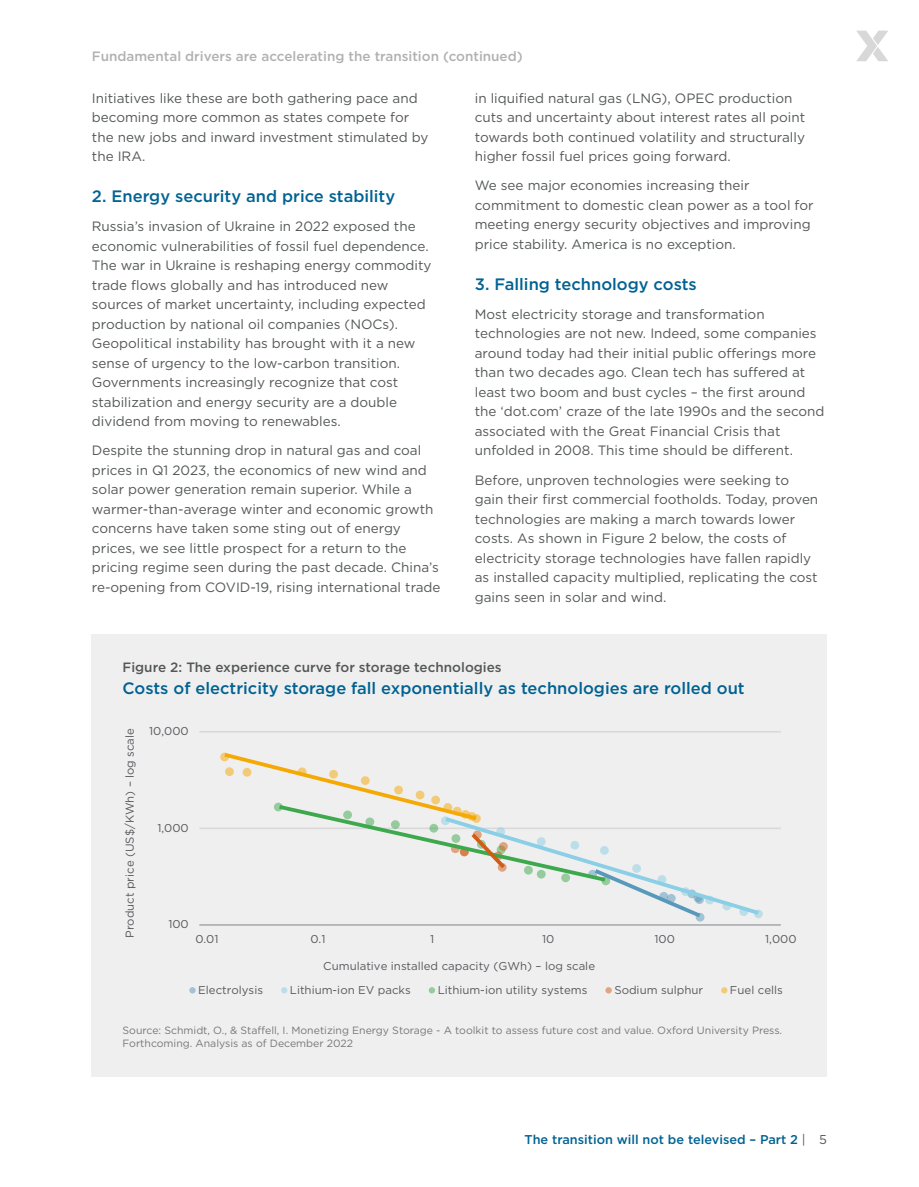
<style>
.page{position:relative;width:919px;height:1187px;background:#fff}
.page>*{position:absolute;margin:0;border:0;box-sizing:border-box;transform-origin:0 0}
.t1{font:500 16.5px "Gotham";color:#006293}
.t2{font:13.5px/19.5px "Gotham";color:#545758}
.t3{font:500 13.5px "Gotham";color:#b2b1b1}
.t4{font:500 13.5px "Gotham";color:#545758}
.t5{font:500 12.75px "Gotham";color:#006293}
.t6{font:11.4px "Gotham";color:#55585c}
.t7{font:10.5px/13.5px "Gotham";color:#76777a}
.s1{font-weight:400;color:#545758}
</style>
<div class="page">
<svg style="left:856px;top:31px;width:32px;height:30px"></svg>
<div style="left:92px;top:634px;width:735px;height:442px;background:#f0efef"></div>
<hr style="left:199px;top:731px;width:581px;height:1px;background:#d9d9d9">
<hr style="left:199px;top:827px;width:581px;height:2px;background:#d9d9d9">
<hr style="left:199px;top:924px;width:581px;height:1px;background:#969a9f">
<div style="left:189px;top:987px;width:7px;height:6px;background:#a3c3d4;border-radius:50%"></div>
<svg style="left:281px;top:987px;width:6px;height:6px"></svg>
<div style="left:428px;top:987px;width:7px;height:6px;background:#96cb9d;border-radius:50%"></div>
<svg style="left:605px;top:987px;width:6px;height:6px"></svg>
<svg style="left:721px;top:987px;width:6px;height:6px"></svg>
<svg style="left:220px;top:752px;width:543px;height:168px"></svg>
<p class="t3" style="left:92px;top:48px;width:432px">Fundamental drivers are accelerating the transition (continued)</p>
<p class="t2" style="left:92px;top:88px;width:338px">Initiatives like these are both gathering pace and becoming more common as states compete for the new jobs and inward investment stimulated by the IRA.</p>
<p class="t1" style="left:92px;top:185px;width:305px">2. Energy security and price stability</p>
<p class="t2" style="left:92px;top:216px;width:341px">Russia’s invasion of Ukraine in 2022 exposed the economic vulnerabilities of fossil fuel dependence.<br>The war in Ukraine is reshaping energy commodity trade flows globally and has introduced new sources of market uncertainty, including expected production by national oil companies (NOCs).<br>Geopolitical instability has brought with it a new sense of urgency to the low-carbon transition.<br>Governments increasingly recognize that cost stabilization and energy security are a double dividend from moving to renewables.</p>
<p class="t2" style="left:92px;top:440px;width:350px">Despite the stunning drop in natural gas and coal prices in Q1 2023, the economics of new wind and solar power generation remain superior. While a warmer-than-average winter and economic growth concerns have taken some sting out of energy prices, we see little prospect for a return to the pricing regime seen during the past decade. China’s re-opening from COVID-19, rising international trade</p>
<p class="t2" style="left:475px;top:88px;width:332px">in liquified natural gas (LNG), OPEC production cuts and uncertainty about interest rates all point towards both continued volatility and structurally higher fossil fuel prices going forward.</p>
<p class="t2" style="left:475px;top:175px;width:340px">We see major economies increasing their commitment to domestic clean power as a tool for meeting energy security objectives and improving price stability. America is no exception.</p>
<p class="t1" style="left:475px;top:273px;width:223px">3. Falling technology costs</p>
<p class="t2" style="left:475px;top:304px;width:351px">Most electricity storage and transformation technologies are not new. Indeed, some companies around today had their initial public offerings more than two decades ago. Clean tech has suffered at least two boom and bust cycles – the first around the ‘dot.com’ craze of the late 1990s and the second associated with the Great Financial Crisis that unfolded in 2008. This time should be different.</p>
<p class="t2" style="left:475px;top:470px;width:345px">Before, unproven technologies were seeking to gain their first commercial footholds. Today, proven technologies are making a march towards lower costs. As shown in Figure 2 below, the costs of electricity storage technologies have fallen rapidly as installed capacity multiplied, replicating the cost gains seen in solar and wind.</p>
<p class="t4" style="left:122px;top:658px;width:380px">Figure 2: The experience curve for storage technologies</p>
<p class="t1" style="left:122px;top:677px;width:623px">Costs of electricity storage fall exponentially as technologies are rolled out</p>
<p class="t6" style="left:122px;top:937px;width:211px;rotate:-90deg">Product price (US$/KWh) – log scale</p>
<p class="t6" style="left:149px;top:723px;width:41px">10,000</p>
<p class="t6" style="left:157px;top:820px;width:33px">1,000</p>
<p class="t6" style="left:168px;top:917px;width:22px">100</p>
<p class="t6" style="left:195px;top:931px;width:25px">0.01</p>
<p class="t6" style="left:310px;top:931px;width:17px">0.1</p>
<p class="t6" style="left:430px;top:931px;width:6px">1</p>
<p class="t6" style="left:542px;top:931px;width:14px">10</p>
<p class="t6" style="left:654px;top:931px;width:22px">100</p>
<p class="t6" style="left:765px;top:931px;width:33px">1,000</p>
<p class="t6" style="left:323px;top:958px;width:273px">Cumulative installed capacity (GWh) – log scale</p>
<p class="t6" style="left:198px;top:982px;width:66px">Electrolysis</p>
<p class="t6" style="left:290px;top:982px;width:122px">Lithium-ion EV packs</p>
<p class="t6" style="left:437px;top:982px;width:151px">Lithium-ion utility systems</p>
<p class="t6" style="left:614px;top:982px;width:90px">Sodium sulphur</p>
<p class="t6" style="left:730px;top:982px;width:54px">Fuel cells</p>
<p class="t7" style="left:122px;top:1022px;width:661px">Source: Schmidt, O., &amp; Staffell, I. Monetizing Energy Storage - A toolkit to assess future cost and value. Oxford University Press.<br>Forthcoming. Analysis as of December 2022</p>
<p class="t5" style="left:524px;top:1130px;width:304px">The transition will not be televised – Part 2 <span class="s1">| 5</span></p>
</div>
